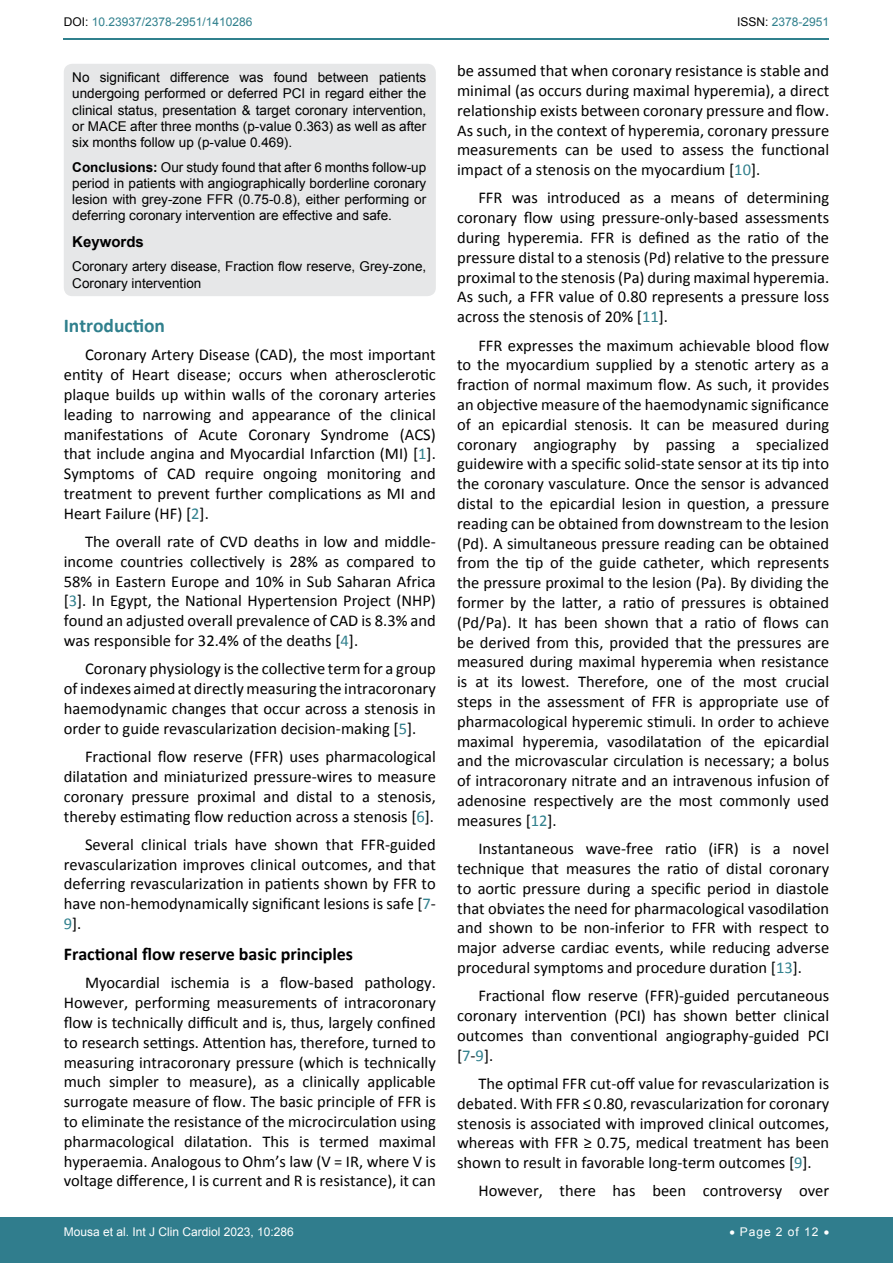
<style>
.page{position:relative;width:893px;height:1263px;background:#fff}
.page>*{position:absolute;margin:0;border:0;box-sizing:border-box;transform-origin:0 0}
.t1{font:700 19.5px "Calibri";color:#30808d}
.t2{font:700 18px "Calibri";color:#000}
.t3{font:16.5px/19.8px "Calibri";color:#000;text-align:justify}
.t4{font:700 15px "Arial";color:#000}
.t5{font:13.5px/16.2px "Arial";color:#000;text-align:justify}
.t6{font:12px "Arial";color:#fff}
.t7{font:12px "Arial";color:#30808d}
.s1{color:#000}
.s2{font-weight:700}
.s3{color:#30808d}
</style>
<div class="page">
<div style="left:0;top:1217px;width:893px;height:46px;background:#307d8d"></div>
<hr style="left:64px;top:38px;width:765px;height:2px;background:#30808d">
<div style="left:64px;top:64px;width:372px;height:232px;background:#e6e7e8;border-radius:9px"></div>
<p class="t7" style="left:64px;top:14px;width:190px"><span class="s1">DOI:</span> 10.23937/2378-2951/1410286</p>
<p class="t7" style="left:737px;top:14px;width:94px"><span class="s1">ISSN:</span> 2378-2951</p>
<p class="t5" style="left:72px;top:69px;width:355px">No significant difference was found between patients undergoing performed or deferred PCI in regard either the clinical status, presentation &amp; target coronary intervention, or MACE after three months (p-value 0.363) as well as after six months follow up (p-value 0.469).</p>
<p class="t5" style="left:72px;top:159px;width:355px"><span class="s2">Conclusions:</span> Our study found that after 6 months follow-up period in patients with angiographically borderline coronary lesion with grey-zone FFR (0.75-0.8), either performing or deferring coronary intervention are effective and safe.</p>
<p class="t4" style="left:72px;top:231px;width:73px">Keywords</p>
<p class="t5" style="left:72px;top:259px;width:355px">Coronary artery disease, Fraction flow reserve, Grey-zone,<br>Coronary intervention</p>
<p class="t1" style="left:64px;top:313px;width:103px">Introduction</p>
<p class="t3" style="left:64px;top:345px;width:374px;text-indent:21px">Coronary Artery Disease (CAD), the most important entity of Heart disease; occurs when atherosclerotic plaque builds up within walls of the coronary arteries leading to narrowing and appearance of the clinical manifestations of Acute Coronary Syndrome (ACS) that include angina and Myocardial Infarction (MI) [<span class="s3">1</span>].<br>Symptoms of CAD require ongoing monitoring and treatment to prevent further complications as MI and Heart Failure (HF) [<span class="s3">2</span>].</p>
<p class="t3" style="left:64px;top:532px;width:374px;text-indent:21px">The overall rate of CVD deaths in low and middle&shy;income countries collectively is 28% as compared to 58% in Eastern Europe and 10% in Sub Saharan Africa [<span class="s3">3</span>]. In Egypt, the National Hypertension Project (NHP) found an adjusted overall prevalence of CAD is 8.3% and was responsible for 32.4% of the deaths [<span class="s3">4</span>].</p>
<p class="t3" style="left:64px;top:659px;width:374px;text-indent:21px">Coronary physiology is the collective term for a group of indexes aimed at directly measuring the intracoronary haemodynamic changes that occur across a stenosis in order to guide revascularization decision-making [<span class="s3">5</span>].</p>
<p class="t3" style="left:64px;top:747px;width:374px;text-indent:21px">Fractional flow reserve (FFR) uses pharmacological dilatation and miniaturized pressure-wires to measure coronary pressure proximal and distal to a stenosis, thereby estimating flow reduction across a stenosis [<span class="s3">6</span>].</p>
<p class="t3" style="left:64px;top:834px;width:374px;text-indent:21px">Several clinical trials have shown that FFR-guided revascularization improves clinical outcomes, and that deferring revascularization in patients shown by FFR to have non-hemodynamically significant lesions is safe [<span class="s3">7</span>- <span class="s3">9</span>].</p>
<p class="t2" style="left:64px;top:942px;width:291px">Fractional flow reserve basic principles</p>
<p class="t3" style="left:64px;top:973px;width:374px;text-indent:21px">Myocardial ischemia is a flow-based pathology.<br>However, performing measurements of intracoronary flow is technically difficult and is, thus, largely confined to research settings. Attention has, therefore, turned to measuring intracoronary pressure (which is technically much simpler to measure), as a clinically applicable surrogate measure of flow. The basic principle of FFR is to eliminate the resistance of the microcirculation using pharmacological dilatation. This is termed maximal hyperaemia. Analogous to Ohm’s law (V = IR, where V is voltage difference, I is current and R is resistance), it can</p>
<p class="t3" style="left:457px;top:61px;width:374px">be assumed that when coronary resistance is stable and minimal (as occurs during maximal hyperemia), a direct relationship exists between coronary pressure and flow.<br>As such, in the context of hyperemia, coronary pressure measurements can be used to assess the functional impact of a stenosis on the myocardium [<span class="s3">10</span>].</p>
<p class="t3" style="left:457px;top:188px;width:374px;text-indent:21px">FFR was introduced as a means of determining coronary flow using pressure-only-based assessments during hyperemia. FFR is defined as the ratio of the pressure distal to a stenosis (Pd) relative to the pressure proximal to the stenosis (Pa) during maximal hyperemia.<br>As such, a FFR value of 0.80 represents a pressure loss across the stenosis of 20% [<span class="s3">11</span>].</p>
<p class="t3" style="left:457px;top:335px;width:374px;text-indent:21px">FFR expresses the maximum achievable blood flow to the myocardium supplied by a stenotic artery as a fraction of normal maximum flow. As such, it provides an objective measure of the haemodynamic significance of an epicardial stenosis. It can be measured during coronary angiography by passing a specialized guidewire with a specific solid-state sensor at its tip into the coronary vasculature. Once the sensor is advanced distal to the epicardial lesion in question, a pressure reading can be obtained from downstream to the lesion (Pd). A simultaneous pressure reading can be obtained from the tip of the guide catheter, which represents the pressure proximal to the lesion (Pa). By dividing the former by the latter, a ratio of pressures is obtained (Pd/Pa). It has been shown that a ratio of flows can be derived from this, provided that the pressures are measured during maximal hyperemia when resistance is at its lowest. Therefore, one of the most crucial steps in the assessment of FFR is appropriate use of pharmacological hyperemic stimuli. In order to achieve maximal hyperemia, vasodilatation of the epicardial and the microvascular circulation is necessary; a bolus of intracoronary nitrate and an intravenous infusion of adenosine respectively are the most commonly used measures [<span class="s3">12</span>].</p>
<p class="t3" style="left:457px;top:839px;width:374px;text-indent:21px">Instantaneous wave-free ratio (iFR) is a novel technique that measures the ratio of distal coronary to aortic pressure during a specific period in diastole that obviates the need for pharmacological vasodilation and shown to be non-inferior to FFR with respect to major adverse cardiac events, while reducing adverse procedural symptoms and procedure duration [<span class="s3">13</span>].</p>
<p class="t3" style="left:457px;top:986px;width:374px;text-indent:21px">Fractional flow reserve (FFR)-guided percutaneous coronary intervention (PCI) has shown better clinical outcomes than conventional angiography-guided PCI [<span class="s3">7</span>-<span class="s3">9</span>].</p>
<p class="t3" style="left:457px;top:1074px;width:374px;text-indent:21px">The optimal FFR cut-off value for revascularization is debated. With FFR ≤ 0.80, revascularization for coronary stenosis is associated with improved clinical outcomes, whereas with FFR ≥ 0.75, medical treatment has been shown to result in favorable long-term outcomes [<span class="s3">9</span>].</p>
<p class="t3" style="left:478px;top:1181px;width:352px">However, there has been controversy over</p>
<p class="t6" style="left:64px;top:1223px;width:232px">Mousa et al. Int J Clin Cardiol 2023, 10:286</p>
<p class="t6" style="left:729px;top:1223px;width:101px">• Page 2 of 12 •</p>
</div>
